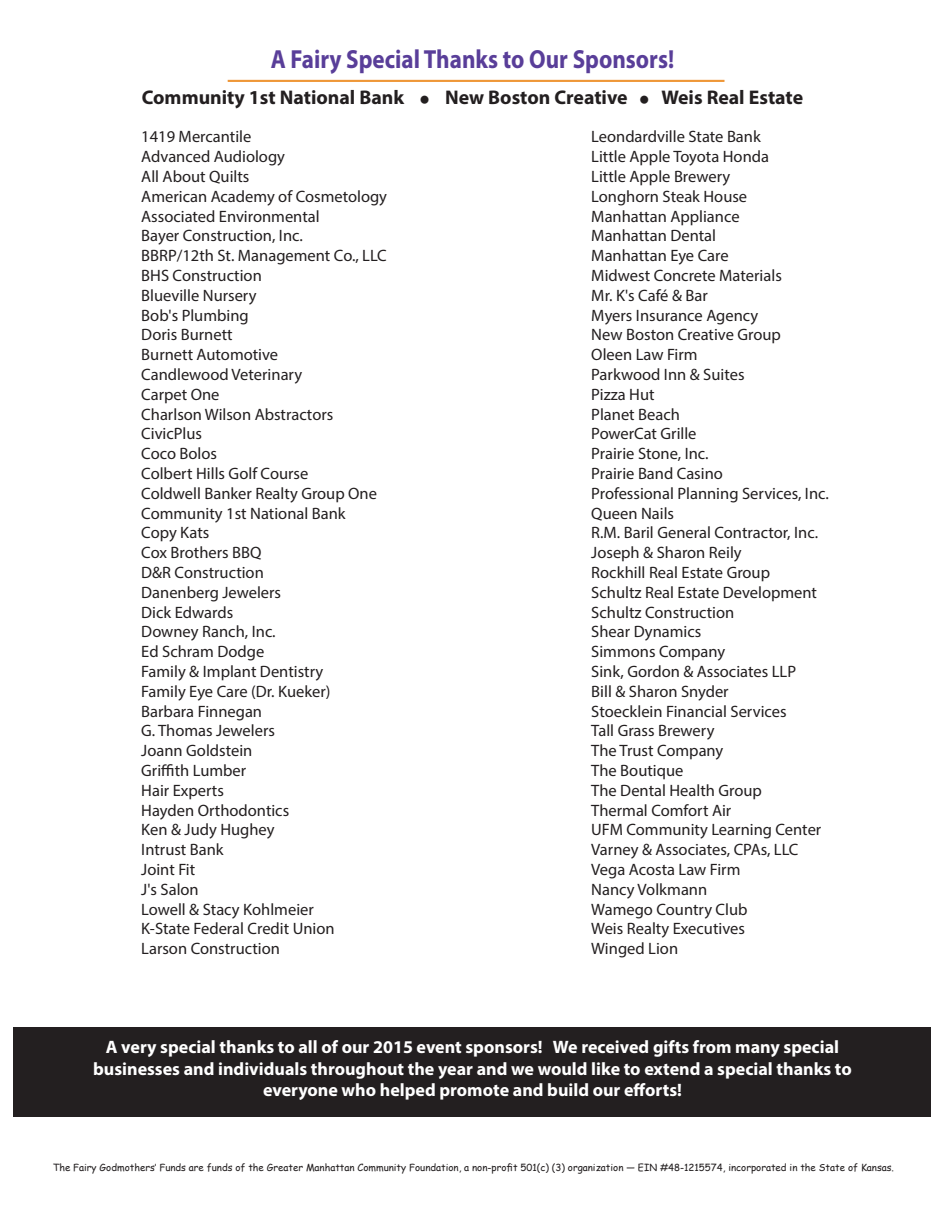
<style>
.page{position:relative;width:945px;height:1215px;background:#fff}
.page>*{position:absolute;margin:0;border:0;box-sizing:border-box;transform-origin:0 0}
.t1{font:700 26.25px "Myriad Pro";color:#593e99;scale:.88 1}
.t2{font:700 19.8px "Myriad Pro";color:#231f20}
.t3{font:700 18px/21.6px "Myriad Pro";color:#fff;text-align:center}
.t4{font:16.5px/19.8px "Myriad Pro";color:#231f20}
.t5{font:9.75px "Comic Sans MS";color:#231f20}
</style>
<div class="page">
<div style="left:14px;top:1027px;width:918px;height:90px;background:#231f20"></div>
<hr style="left:228px;top:80px;width:497px;height:1px;background:#ed891d">
<hr style="left:228px;top:81px;width:497px;height:1px;background:#ed891d">
<p class="t1" style="left:271px;top:42px;width:460px">A Fairy Special Thanks to Our Sponsors!</p>
<p class="t2" style="left:142px;top:85px;width:264px">Community 1st National Bank</p>
<p class="t2" style="left:445px;top:85px;width:184px">New Boston Creative</p>
<p class="t2" style="left:661px;top:85px;width:143px">Weis Real Estate</p>
<p class="t4" style="left:141px;top:127px;width:112px">1419 Mercantile</p>
<p class="t4" style="left:141px;top:147px;width:145px">Advanced Audiology</p>
<p class="t4" style="left:141px;top:166px;width:110px">All About Quilts</p>
<p class="t4" style="left:141px;top:186px;width:247px">American Academy of Cosmetology</p>
<p class="t4" style="left:141px;top:206px;width:180px">Associated Environmental</p>
<p class="t4" style="left:141px;top:226px;width:163px">Bayer Construction, Inc.</p>
<p class="t4" style="left:141px;top:246px;width:247px">BBRP/12th St. Management Co., LLC</p>
<p class="t4" style="left:141px;top:265px;width:122px">BHS Construction</p>
<p class="t4" style="left:141px;top:285px;width:117px">Blueville Nursery</p>
<p class="t4" style="left:141px;top:305px;width:109px">Bob's Plumbing</p>
<p class="t4" style="left:141px;top:325px;width:93px">Doris Burnett</p>
<p class="t4" style="left:141px;top:345px;width:138px">Burnett Automotive</p>
<p class="t4" style="left:141px;top:364px;width:162px">Candlewood Veterinary</p>
<p class="t4" style="left:141px;top:384px;width:80px">Carpet One</p>
<p class="t4" style="left:141px;top:404px;width:194px">Charlson Wilson Abstractors</p>
<p class="t4" style="left:141px;top:424px;width:62px">CivicPlus</p>
<p class="t4" style="left:141px;top:444px;width:77px">Coco Bolos</p>
<p class="t4" style="left:141px;top:463px;width:169px">Colbert Hills Golf Course</p>
<p class="t4" style="left:141px;top:483px;width:237px">Coldwell Banker Realty Group One</p>
<p class="t4" style="left:141px;top:503px;width:206px">Community 1st National Bank</p>
<p class="t4" style="left:141px;top:523px;width:70px">Copy Kats</p>
<p class="t4" style="left:141px;top:543px;width:124px">Cox Brothers BBQ<br>D&amp;R Construction</p>
<p class="t4" style="left:141px;top:582px;width:141px">Danenberg Jewelers</p>
<p class="t4" style="left:141px;top:602px;width:93px">Dick Edwards</p>
<p class="t4" style="left:141px;top:622px;width:136px">Downey Ranch, Inc.</p>
<p class="t4" style="left:141px;top:642px;width:125px">Ed Schram Dodge</p>
<p class="t4" style="left:141px;top:661px;width:183px">Family &amp; Implant Dentistry</p>
<p class="t4" style="left:141px;top:681px;width:191px">Family Eye Care (Dr. Kueker)</p>
<p class="t4" style="left:141px;top:701px;width:122px">Barbara Finnegan</p>
<p class="t4" style="left:141px;top:721px;width:135px">G. Thomas Jewelers</p>
<p class="t4" style="left:141px;top:741px;width:113px">Joann Goldstein</p>
<p class="t4" style="left:141px;top:760px;width:106px">Griffith Lumber</p>
<p class="t4" style="left:141px;top:780px;width:84px">Hair Experts</p>
<p class="t4" style="left:141px;top:800px;width:149px">Hayden Orthodontics</p>
<p class="t4" style="left:141px;top:820px;width:135px">Ken &amp; Judy Hughey</p>
<p class="t4" style="left:141px;top:840px;width:84px">Intrust Bank</p>
<p class="t4" style="left:141px;top:859px;width:56px">Joint Fit</p>
<p class="t4" style="left:141px;top:879px;width:59px">J's Salon</p>
<p class="t4" style="left:141px;top:899px;width:174px">Lowell &amp; Stacy Kohlmeier</p>
<p class="t4" style="left:141px;top:919px;width:195px">K-State Federal Credit Union</p>
<p class="t4" style="left:141px;top:939px;width:140px">Larson Construction</p>
<p class="t4" style="left:591px;top:127px;width:171px">Leondardville State Bank</p>
<p class="t4" style="left:591px;top:147px;width:179px">Little Apple Toyota Honda</p>
<p class="t4" style="left:591px;top:166px;width:140px">Little Apple Brewery</p>
<p class="t4" style="left:591px;top:186px;width:157px">Longhorn Steak House</p>
<p class="t4" style="left:591px;top:206px;width:150px">Manhattan Appliance</p>
<p class="t4" style="left:591px;top:226px;width:126px">Manhattan Dental</p>
<p class="t4" style="left:591px;top:246px;width:139px">Manhattan Eye Care</p>
<p class="t4" style="left:591px;top:265px;width:192px">Midwest Concrete Materials</p>
<p class="t4" style="left:591px;top:285px;width:118px">Mr. K's Café &amp; Bar</p>
<p class="t4" style="left:591px;top:305px;width:169px">Myers Insurance Agency</p>
<p class="t4" style="left:591px;top:325px;width:191px">New Boston Creative Group</p>
<p class="t4" style="left:591px;top:345px;width:108px">Oleen Law Firm</p>
<p class="t4" style="left:591px;top:364px;width:155px">Parkwood Inn &amp; Suites</p>
<p class="t4" style="left:591px;top:384px;width:65px">Pizza Hut</p>
<p class="t4" style="left:591px;top:404px;width:90px">Planet Beach</p>
<p class="t4" style="left:591px;top:424px;width:107px">PowerCat Grille</p>
<p class="t4" style="left:591px;top:444px;width:119px">Prairie Stone, Inc.</p>
<p class="t4" style="left:591px;top:463px;width:133px">Prairie Band Casino</p>
<p class="t4" style="left:591px;top:483px;width:239px">Professional Planning Services, Inc.</p>
<p class="t4" style="left:591px;top:503px;width:84px">Queen Nails</p>
<p class="t4" style="left:591px;top:523px;width:228px">R.M. Baril General Contractor, Inc.</p>
<p class="t4" style="left:591px;top:543px;width:152px">Joseph &amp; Sharon Reily</p>
<p class="t4" style="left:591px;top:562px;width:180px">Rockhill Real Estate Group</p>
<p class="t4" style="left:591px;top:582px;width:227px">Schultz Real Estate Development</p>
<p class="t4" style="left:591px;top:602px;width:145px">Schultz Construction</p>
<p class="t4" style="left:591px;top:622px;width:112px">Shear Dynamics</p>
<p class="t4" style="left:591px;top:642px;width:136px">Simmons Company</p>
<p class="t4" style="left:591px;top:661px;width:206px">Sink, Gordon &amp; Associates LLP</p>
<p class="t4" style="left:591px;top:681px;width:139px">Bill &amp; Sharon Snyder</p>
<p class="t4" style="left:591px;top:701px;width:197px">Stoecklein Financial Services</p>
<p class="t4" style="left:591px;top:721px;width:125px">Tall Grass Brewery</p>
<p class="t4" style="left:591px;top:741px;width:134px">The Trust Company</p>
<p class="t4" style="left:591px;top:760px;width:94px">The Boutique</p>
<p class="t4" style="left:591px;top:780px;width:172px">The Dental Health Group</p>
<p class="t4" style="left:591px;top:800px;width:142px">Thermal Comfort Air</p>
<p class="t4" style="left:591px;top:820px;width:232px">UFM Community Learning Center</p>
<p class="t4" style="left:591px;top:840px;width:209px">Varney &amp; Associates, CPAs, LLC</p>
<p class="t4" style="left:591px;top:859px;width:151px">Vega Acosta Law Firm</p>
<p class="t4" style="left:591px;top:879px;width:117px">Nancy Volkmann</p>
<p class="t4" style="left:591px;top:899px;width:158px">Wamego Country Club</p>
<p class="t4" style="left:591px;top:919px;width:155px">Weis Realty Executives</p>
<p class="t4" style="left:591px;top:939px;width:88px">Winged Lion</p>
<p class="t3" style="left:93px;top:1036px;width:760px">A very special thanks to all of our 2015 event sponsors! We received gifts from many special businesses and individuals throughout the year and we would like to extend a special thanks to everyone who helped promote and build our efforts!</p>
<p class="t5" style="left:53px;top:1161px;width:843px">The Fairy Godmothers’ Funds are funds of the Greater Manhattan Community Foundation, a non-profit 501(c) (3) organization — EIN #48-1215574, incorporated in the State of Kansas.</p>
</div>
